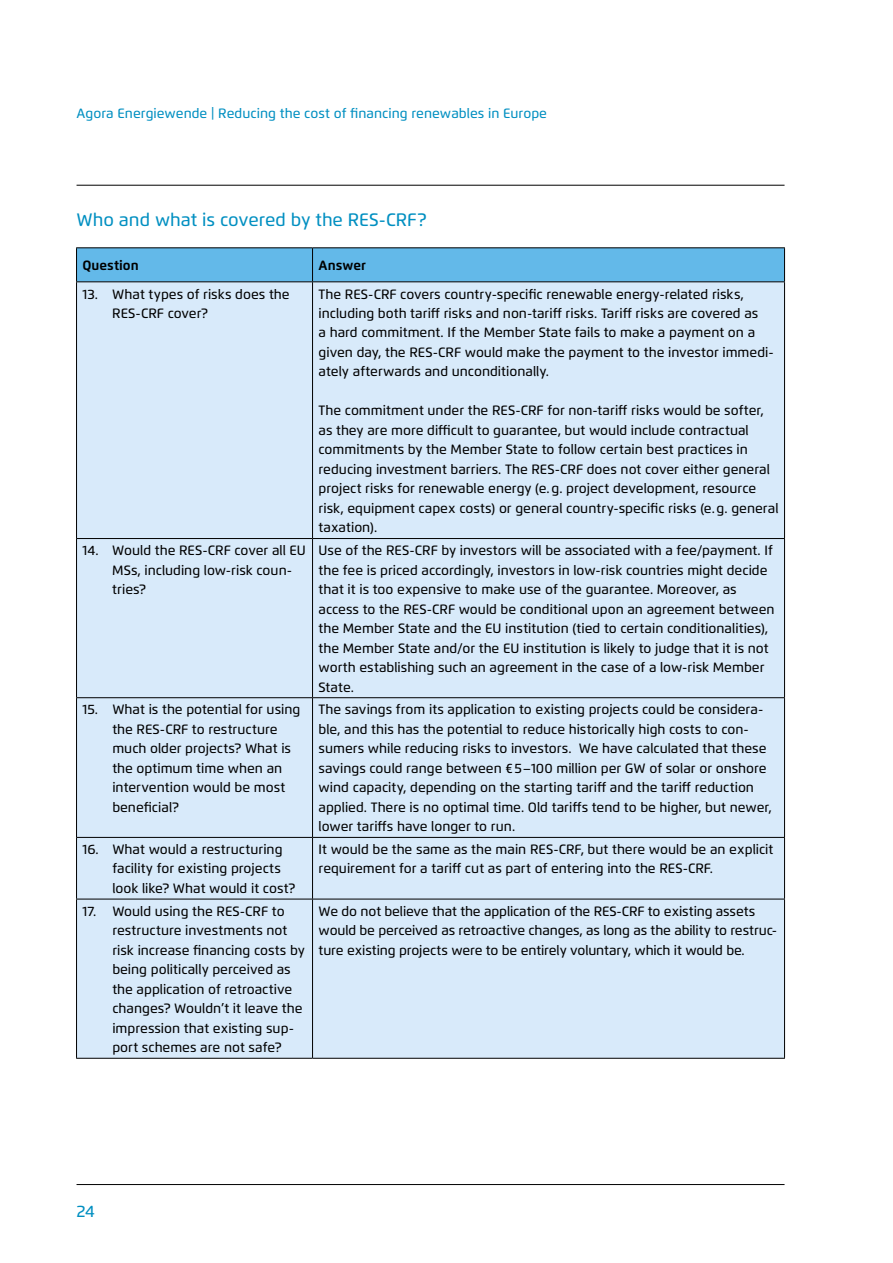
<style>
.page{position:relative;width:893px;height:1263px;background:#fff}
.page>*{position:absolute;margin:0;border:0;box-sizing:border-box;transform-origin:0 0}
.t1{font:500 18px "Flexo";color:#008fc1}
.t2{font:500 16.5px "Flexo";color:#008fc1}
.t3{font:500 13.5px/19.5px "Flexo";color:#000}
.t4{font:500 13.5px "Flexo";letter-spacing:.005em;color:#008fc1}
.t5{font:700 13.5px "Flexo";color:#000}
</style>
<div class="page">
<hr style="left:77px;top:1184px;width:707px;height:1px;background:#000">
<hr style="left:77px;top:185px;width:707px;height:1px;background:#000">
<div style="left:77px;top:248px;width:707px;height:33px;background:#63b9e9"></div>
<div style="left:77px;top:282px;width:707px;height:776px;background:#d8eafa"></div>
<hr style="left:76px;top:247px;width:237px;height:1px;background:#000">
<hr style="left:76px;top:248px;width:1px;height:33px;background:#000">
<hr style="left:313px;top:247px;width:472px;height:1px;background:#000">
<hr style="left:312px;top:248px;width:1px;height:33px;background:#000">
<hr style="left:784px;top:248px;width:1px;height:33px;background:#000">
<hr style="left:76px;top:281px;width:237px;height:1px;background:#000">
<hr style="left:76px;top:282px;width:1px;height:256px;background:#000">
<hr style="left:313px;top:281px;width:472px;height:1px;background:#000">
<hr style="left:312px;top:282px;width:1px;height:256px;background:#000">
<hr style="left:784px;top:282px;width:1px;height:256px;background:#000">
<hr style="left:76px;top:538px;width:237px;height:1px;background:#000">
<hr style="left:76px;top:539px;width:1px;height:158px;background:#000">
<hr style="left:313px;top:538px;width:472px;height:1px;background:#000">
<hr style="left:312px;top:539px;width:1px;height:158px;background:#000">
<hr style="left:784px;top:539px;width:1px;height:158px;background:#000">
<hr style="left:76px;top:697px;width:237px;height:1px;background:#000">
<hr style="left:76px;top:698px;width:1px;height:139px;background:#000">
<hr style="left:313px;top:697px;width:472px;height:1px;background:#000">
<hr style="left:312px;top:698px;width:1px;height:139px;background:#000">
<hr style="left:784px;top:698px;width:1px;height:139px;background:#000">
<hr style="left:76px;top:837px;width:237px;height:1px;background:#000">
<hr style="left:76px;top:838px;width:1px;height:61px;background:#000">
<hr style="left:313px;top:837px;width:472px;height:1px;background:#000">
<hr style="left:312px;top:838px;width:1px;height:61px;background:#000">
<hr style="left:784px;top:838px;width:1px;height:61px;background:#000">
<hr style="left:76px;top:899px;width:237px;height:1px;background:#000">
<hr style="left:76px;top:899px;width:1px;height:159px;background:#000">
<hr style="left:313px;top:899px;width:472px;height:1px;background:#000">
<hr style="left:312px;top:899px;width:1px;height:159px;background:#000">
<hr style="left:784px;top:899px;width:1px;height:159px;background:#000">
<hr style="left:76px;top:1058px;width:237px;height:1px;background:#000">
<hr style="left:313px;top:1058px;width:472px;height:1px;background:#000">
<p class="t4" style="left:77px;top:105px;width:472px">Agora Energiewende | Reducing the cost of financing renewables in Europe</p>
<h1 class="t1" style="left:77px;top:209px;width:351px">Who and what is covered by the RES-CRF?</h1>
<p class="t5" style="left:83px;top:257px;width:58px">Question</p>
<p class="t5" style="left:319px;top:257px;width:49px">Answer</p>
<p class="t3" style="left:112px;top:284px;width:179px;text-indent:-30px">13. What types of risks does the<br>RES-CRF cover?</p>
<p class="t3" style="left:319px;top:284px;width:457px">The RES-CRF covers country-specific renewable energy-related risks, including both tariff risks and non-tariff risks. Tariff risks are covered as<br>a hard commitment. If the Member State fails to make a payment on a given day, the RES-CRF would make the payment to the investor immedi&shy;ately afterwards and unconditionally.</p>
<p class="t3" style="left:319px;top:401px;width:461px">The commitment under the RES-CRF for non-tariff risks would be softer, as they are more difficult to guarantee, but would include contractual commitments by the Member State to follow certain best practices in reducing investment barriers. The RES-CRF does not cover either general project risks for renewable energy (e.g. project development, resource risk, equipment capex costs) or general country-specific risks (e.g. general taxation).</p>
<p class="t3" style="left:112px;top:541px;width:195px;text-indent:-30px">14. Would the RES-CRF cover all EU<br>MSs, including low-risk coun&shy;tries?</p>
<p class="t3" style="left:319px;top:541px;width:457px">Use of the RES-CRF by investors will be associated with a fee/payment. If the fee is priced accordingly, investors in low-risk countries might decide that it is too expensive to make use of the guarantee. Moreover, as access to the RES-CRF would be conditional upon an agreement between the Member State and the EU institution (tied to certain conditionalities), the Member State and/or the EU institution is likely to judge that it is not worth establishing such an agreement in the case of a low-risk Member State.</p>
<p class="t3" style="left:112px;top:700px;width:189px;text-indent:-30px">15. What is the potential for using the RES-CRF to restructure much older projects? What is the optimum time when an intervention would be most beneficial?</p>
<p class="t3" style="left:319px;top:700px;width:455px">The savings from its application to existing projects could be considera&shy;ble, and this has the potential to reduce historically high costs to con&shy;sumers while reducing risks to investors. We have calculated that these savings could range between €5–100 million per GW of solar or onshore wind capacity, depending on the starting tariff and the tariff reduction applied. There is no optimal time. Old tariffs tend to be higher, but newer, lower tariffs have longer to run.</p>
<p class="t3" style="left:112px;top:839px;width:184px;text-indent:-30px">16. What would a restructuring facility for existing projects look like? What would it cost?</p>
<p class="t3" style="left:319px;top:839px;width:456px">It would be the same as the main RES-CRF, but there would be an explicit requirement for a tariff cut as part of entering into the RES-CRF.</p>
<p class="t3" style="left:112px;top:901px;width:194px;text-indent:-30px">17. Would using the RES-CRF to restructure investments not risk increase financing costs by being politically perceived as the application of retroactive changes? Wouldn’t it leave the impression that existing sup&shy;port schemes are not safe?</p>
<p class="t3" style="left:319px;top:901px;width:460px">We do not believe that the application of the RES-CRF to existing assets would be perceived as retroactive changes, as long as the ability to restruc&shy;ture existing projects were to be entirely voluntary, which it would be.</p>
<p class="t2" style="left:77px;top:1201px;width:20px">24</p>
</div>
